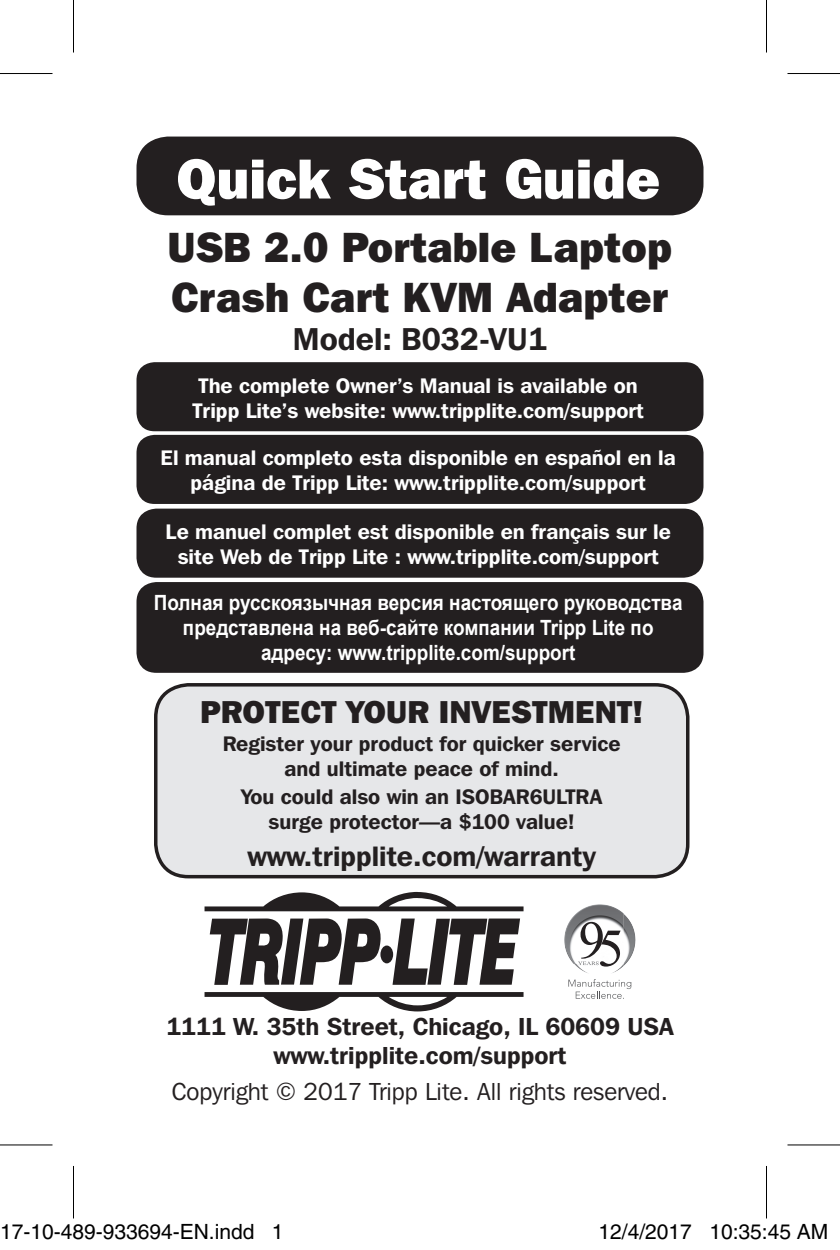
<style>
.page{position:relative;width:840px;height:1250px;background:#fff}
.page>*{position:absolute;margin:0;border:0;box-sizing:border-box;transform-origin:0 0}
.t1{font:800 56px "Franklin Gothic IT Cby BT";color:#fff}
.t2{font:800 42px/50.4px "Franklin Gothic IT Cby BT";color:#231f20}
.t3{font:800 31.5px "Franklin Gothic IT Cby BT";color:#231f20}
.t4{font:600 31.5px "Franklin Gothic IT Cby BT";color:#231f20}
.t5{font:600 28px "Franklin Gothic IT Cby BT";color:#231f20}
.t6{font:600 24.5px/29.4px "Franklin Gothic IT Cby BT";color:#231f20;text-align:center}
.t7{font:24.5px "Franklin Gothic IT Cby BT";color:#231f20}
.t8{font:600 21px/25.2px "Franklin Gothic IT Cby BT";color:#fff;text-align:center}
.t9{font:700 21px/25.2px "Arial";color:#fff;text-align:center;scale:.9 1}
.t10{font:600 21px/25.2px "Franklin Gothic IT Cby BT";color:#231f20;text-align:center}
.t11{font:21px "Helvetica";color:#000}
</style>
<div class="page">
<div style="left:136px;top:136px;width:568px;height:79px;background:#231f20;border-radius:32px"></div>
<div style="left:156px;top:685px;width:532px;height:191px;background:#e6e7e9;border-radius:33px"></div>
<div style="left:154px;top:683px;width:536px;height:195px;border:4px solid #231f20;border-radius:33px"></div>
<div style="left:380px;top:945px;width:13px;height:18px;background:#231f20;border-radius:50%"></div>
<svg style="left:210px;top:918px;width:172px;height:66px"></svg>
<svg style="left:393px;top:918px;width:127px;height:66px"></svg>
<svg style="left:205px;top:892px;width:319px;height:19px"></svg>
<svg style="left:205px;top:992px;width:319px;height:19px"></svg>
<img style="left:569px;top:904px;width:29px;height:19px">
<img style="left:624px;top:920px;width:11px;height:46px">
<img style="left:573px;top:963px;width:44px;height:10px">
<svg style="left:568px;top:979px;width:63px;height:19px"></svg>
<svg style="left:581px;top:921px;width:40px;height:45px"></svg>
<div style="left:137px;top:435px;width:567px;height:69px;background:#231f20;border-radius:18px"></div>
<div style="left:137px;top:362px;width:567px;height:69px;background:#231f20;border-radius:18px"></div>
<div style="left:137px;top:508px;width:567px;height:69px;background:#231f20;border-radius:20px"></div>
<div style="left:137px;top:582px;width:567px;height:91px;background:#231f20;border-radius:20px"></div>
<svg style="left:0;top:1145px;width:52px;height:1px"></svg>
<svg style="left:788px;top:1145px;width:52px;height:1px"></svg>
<hr style="left:0;top:73px;width:52px;height:1px;background:#000">
<hr style="left:788px;top:73px;width:52px;height:1px;background:#000">
<hr style="left:0;top:1144px;width:52px;height:1px;background:#000">
<hr style="left:788px;top:1144px;width:52px;height:1px;background:#000">
<hr style="left:73px;top:0;width:1px;height:52px;background:#000">
<hr style="left:73px;top:1166px;width:1px;height:52px;background:#000">
<hr style="left:766px;top:0;width:1px;height:52px;background:#000">
<hr style="left:766px;top:1166px;width:1px;height:52px;background:#000">
<div style="left:44px;top:1225px;width:8px;height:13px;border:1px solid #fff;border-radius:50%"></div>
<div style="left:42px;top:1224px;width:12px;height:16px;border:1px solid #fff;border-radius:50%"></div>
<div style="left:659px;top:1225px;width:8px;height:13px;border:1px solid #fff;border-radius:50%"></div>
<div style="left:657px;top:1224px;width:11px;height:16px;border:1px solid #fff;border-radius:50%"></div>
<div style="left:723px;top:1225px;width:8px;height:13px;border:1px solid #fff;border-radius:50%"></div>
<div style="left:721px;top:1224px;width:12px;height:16px;border:1px solid #fff;border-radius:50%"></div>
<p class="t1" style="left:176px;top:143px;width:485px">Quick Start Guide</p>
<p class="t2" style="left:167px;top:221px;width:507px">USB 2.0 Portable Laptop<br>Crash Cart KVM Adapter</p>
<p class="t4" style="left:293px;top:319px;width:256px">Model: B032-VU1</p>
<p class="t8" style="left:193px;top:372px;width:453px;text-align:left">The complete Owner’s Manual is available on<br>Tripp Lite’s website: www.tripplite.com/support</p>
<p class="t8" style="left:161px;top:445px;width:517px">El manual completo esta disponible en español en la página de Tripp Lite: www.tripplite.com/support</p>
<p class="t8" style="left:166px;top:518px;width:507px">Le manuel complet est disponible en français sur le site Web de Tripp Lite : www.tripplite.com/support</p>
<p class="t9" style="left:154px;top:590px;width:589px">Полная русскоязычная версия настоящего руководства представлена на веб-сайте компании Tripp Lite по адресу: www.tripplite.com/support</p>
<p class="t3" style="left:200px;top:692px;width:445px">PROTECT YOUR INVESTMENT!</p>
<p class="t10" style="left:223px;top:731px;width:399px">Register your product for quicker service and ultimate peace of mind.</p>
<p class="t10" style="left:241px;top:783px;width:363px">You could also win an ISOBAR6ULTRA surge protector—a $100 value!</p>
<p class="t5" style="left:247px;top:838px;width:350px">www.tripplite.com/warranty</p>
<p class="t6" style="left:166px;top:1011px;width:509px">1111 W. 35th Street, Chicago, IL 60609 USA www.tripplite.com/support</p>
<p class="t7" style="left:172px;top:1076px;width:498px">Copyright © 2017 Tripp Lite. All rights reserved.</p>
<p class="t5" style="left:411px;top:1089px;width:19px">1</p>
<p class="t11" style="left:0;top:1219px;width:285px">17-10-489-933694-EN.indd 1</p>
<p class="t11" style="left:598px;top:1219px;width:231px">12/4/2017 10:35:45 AM</p>
</div>
